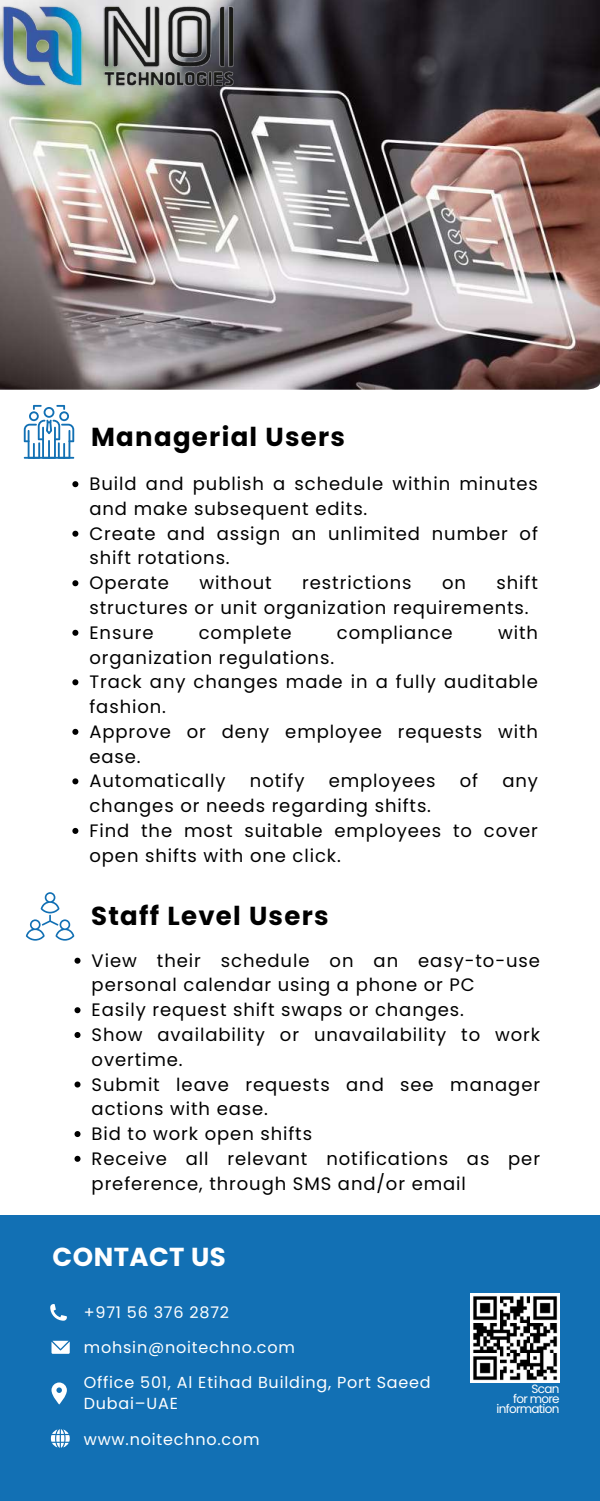
<style>
.page{position:relative;width:600px;height:1501px;background:#fff}
.page>*{position:absolute;margin:0;border:0;box-sizing:border-box;transform-origin:0 0}
.t1{font:700 26px "Poppins";letter-spacing:.05em;color:#000}
.t2{font:700 26px "Poppins";letter-spacing:.015em;color:#fff}
.t3{font:18px/24.7px "Poppins";letter-spacing:.05em;color:#000}
.t4{font:16px/21.7px "Poppins";letter-spacing:.05em;color:#fff}
.t5{font:12px/9.7px "Poppins";letter-spacing:-.055em;color:#fff;text-align:right}
</style>
<div class="page">
<img style="left:0;top:0;width:600px;height:389px">
<svg style="left:24px;top:405px;width:50px;height:53px"></svg>
<svg style="left:26px;top:892px;width:48px;height:48px"></svg>
<div style="left:0;top:1215px;width:600px;height:285px;background:#1270b4"></div>
<svg style="left:50px;top:1304px;width:17px;height:16px"></svg>
<svg style="left:52px;top:1340px;width:17px;height:13px"></svg>
<svg style="left:51px;top:1382px;width:16px;height:21px"></svg>
<svg style="left:51px;top:1429px;width:19px;height:18px"></svg>
<img style="left:470px;top:1293px;width:90px;height:88px">
<svg style="left:72px;top:481px;width:6px;height:6px"></svg>
<svg style="left:72px;top:530px;width:6px;height:6px"></svg>
<svg style="left:72px;top:580px;width:6px;height:6px"></svg>
<svg style="left:72px;top:629px;width:6px;height:6px"></svg>
<svg style="left:72px;top:679px;width:6px;height:6px"></svg>
<svg style="left:72px;top:728px;width:6px;height:6px"></svg>
<svg style="left:72px;top:778px;width:6px;height:6px"></svg>
<svg style="left:72px;top:827px;width:6px;height:6px"></svg>
<svg style="left:75px;top:957px;width:6px;height:6px"></svg>
<svg style="left:75px;top:1007px;width:6px;height:6px"></svg>
<svg style="left:75px;top:1032px;width:6px;height:5px"></svg>
<svg style="left:75px;top:1081px;width:6px;height:6px"></svg>
<svg style="left:75px;top:1131px;width:6px;height:5px"></svg>
<svg style="left:75px;top:1155px;width:6px;height:6px"></svg>
<img style="left:0;top:1px;width:236px;height:89px">
<h1 class="t1" style="left:91px;top:418px;width:255px">Managerial Users</h1>
<p class="t3" style="left:89px;top:471px;width:450px">Build and publish a schedule within minutes and make subsequent edits.<br>Create and assign an unlimited number of shift rotations.<br>Operate</p>
<p class="t3" style="left:89px;top:570px;width:450px;text-indent:407px">shift structures or unit organization requirements.<br>Ensure</p>
<p class="t3" style="left:200px;top:570px;width:74px">without</p>
<p class="t3" style="left:302px;top:570px;width:111px">restrictions</p>
<p class="t3" style="left:442px;top:570px;width:25px">on</p>
<p class="t3" style="left:199px;top:620px;width:94px">complete</p>
<p class="t3" style="left:337px;top:620px;width:117px">compliance</p>
<p class="t3" style="left:498px;top:620px;width:41px">with</p>
<p class="t3" style="left:89px;top:644px;width:450px">organization regulations.<br>Track any changes made in a fully auditable fashion.<br>Approve or deny employee requests with ease.<br>Automatically</p>
<p class="t3" style="left:250px;top:768px;width:56px">notify</p>
<p class="t3" style="left:329px;top:768px;width:108px">employees</p>
<p class="t3" style="left:460px;top:768px;width:20px">of</p>
<p class="t3" style="left:502px;top:768px;width:37px">any</p>
<p class="t3" style="left:89px;top:793px;width:450px">changes or needs regarding shifts.<br>Find the most suitable employees to cover open shifts with one click.</p>
<h1 class="t1" style="left:91px;top:897px;width:239px">Staff Level Users</h1>
<p class="t3" style="left:92px;top:947px;width:450px">View their schedule on an easy-to-use personal calendar using a phone or PC<br>Easily request shift swaps or changes.<br>Show availability or unavailability to work overtime.<br>Submit leave requests and see manager actions with ease.<br>Bid to work open shifts<br>Receive all relevant notifications as per preference, through SMS and/or email</p>
<h1 class="t2" style="left:53px;top:1238px;width:175px">CONTACT US</h1>
<p class="t4" style="left:84px;top:1301px;width:147px">+971 56 376 2872</p>
<p class="t4" style="left:84px;top:1335px;width:213px">mohsin@noitechno.com</p>
<p class="t4" style="left:84px;top:1370px;width:349px">Office 501, Al Etihad Building, Port Saeed<br>Dubai–UAE</p>
<p class="t5" style="left:496px;top:1384px;width:65px">Scan<br>for more information</p>
<p class="t4" style="left:84px;top:1428px;width:177px">www.noitechno.com</p>
</div>
